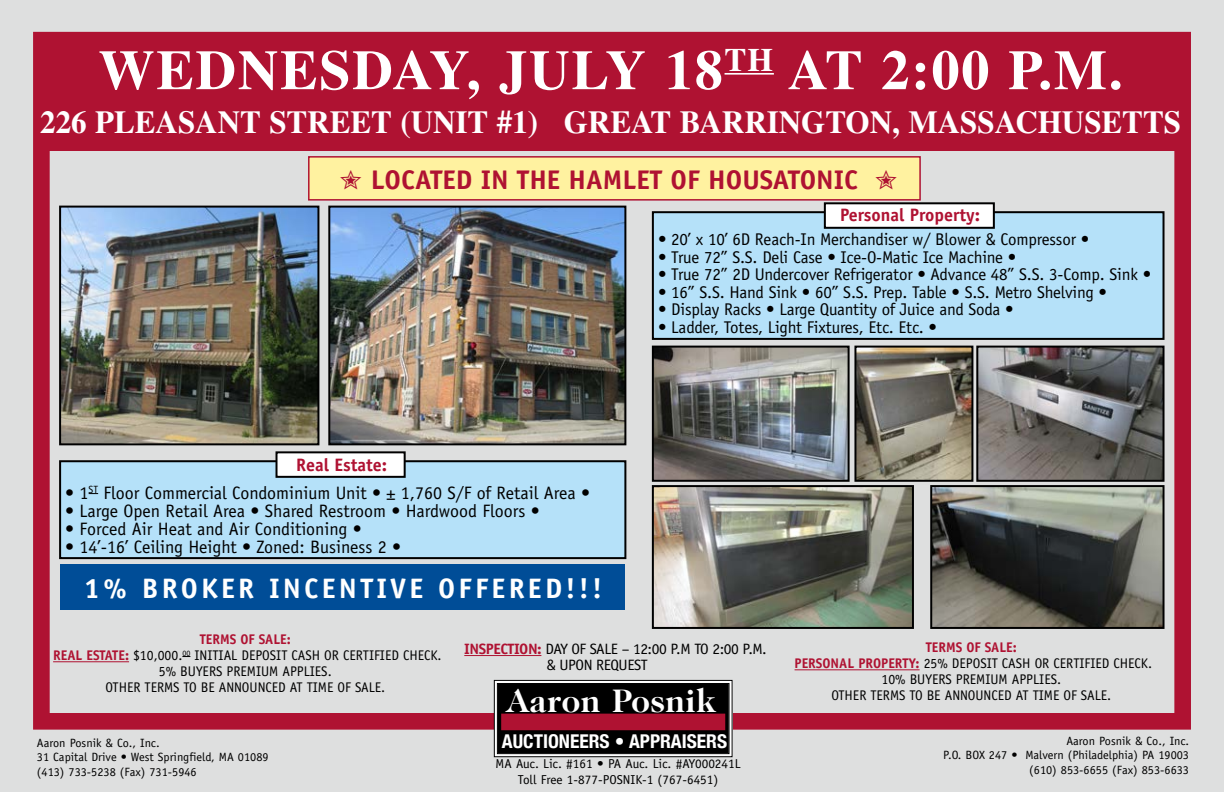
<style>
.page{position:relative;width:1224px;height:792px;background:#dedfdf}
.page>*{position:absolute;margin:0;border:0;box-sizing:border-box;transform-origin:0 0}
.t1{font:700 56px "Times";letter-spacing:.03em;color:#fff}
.t2{font:700 33.2px "Caslon 224 IT Cby BT";color:#fff}
.t3{font:700 32px "Times";color:#fff}
.t4{font:700 28.2px "Officina Sans";letter-spacing:.11em;color:#fff}
.t5{font:700 27px "Officina Sans";color:#af1232}
.t6{font:700 condensed 19px "Helvetica Neue";color:#fff}
.t7{font:18px "Officina Sans";color:#000}
.t8{font:700 18px "Officina Sans";color:#af1232}
.t9{font:17px "Officina Sans";letter-spacing:-.01em;color:#000}
.t10{font:15px/16px "Officina Sans";letter-spacing:-.03em;color:#000}
.t11{font:14px/16px "Officina Sans";color:#000;text-align:center}
.t12{font:13px/15.6px "Officina Sans";color:#000;text-align:center}
.t13{font:12px/14.4px "Officina Sans";color:#000}
.s1{font-weight:700;color:#af1232}
</style>
<div class="page">
<div style="left:33px;top:32px;width:1158px;height:698px;border:17px solid #af1232"></div>
<div style="left:36px;top:33px;width:1152px;height:118px;background:#af1232"></div>
<hr style="left:725px;top:73px;width:49px;height:2px;background:#fff">
<svg style="left:494px;top:680px;width:239px;height:77px;background:#1a1818"></svg>
<div style="left:497px;top:683px;width:232px;height:71px;border:1px solid #000"></div>
<div style="left:501px;top:714px;width:224px;height:16px;background:#af1232"></div>
<hr style="left:53px;top:661px;width:76px;height:1px;background:#af1232">
<div style="left:60px;top:461px;width:565px;height:97px;background:#b5e1f9"></div>
<div style="left:59px;top:460px;width:567px;height:99px;border:2px solid #000"></div>
<div style="left:653px;top:212px;width:511px;height:127px;background:#b5e1f9"></div>
<div style="left:652px;top:211px;width:513px;height:129px;border:2px solid #000"></div>
<img style="left:62px;top:209px;width:254px;height:233px">
<div style="left:59px;top:206px;width:260px;height:239px;border:2px solid #000"></div>
<img style="left:331px;top:209px;width:292px;height:233px">
<div style="left:328px;top:206px;width:298px;height:239px;border:2px solid #000"></div>
<div style="left:277px;top:452px;width:128px;height:25px;background:#fff"></div>
<div style="left:276px;top:451px;width:130px;height:27px;border:2px solid #000"></div>
<div style="left:825px;top:203px;width:169px;height:25px;background:#fff"></div>
<div style="left:824px;top:202px;width:171px;height:27px;border:2px solid #000"></div>
<div style="left:309px;top:157px;width:611px;height:43px;background:#fff2a0"></div>
<div style="left:308px;top:156px;width:613px;height:45px;border:2px solid #af1232"></div>
<img style="left:655px;top:349px;width:192px;height:130px">
<div style="left:652px;top:346px;width:198px;height:136px;border:2px solid #000"></div>
<img style="left:655px;top:488px;width:256px;height:138px">
<div style="left:652px;top:485px;width:262px;height:144px;border:2px solid #000"></div>
<img style="left:933px;top:488px;width:229px;height:138px">
<div style="left:930px;top:485px;width:235px;height:144px;border:2px solid #000"></div>
<img style="left:857px;top:349px;width:113px;height:130px">
<div style="left:854px;top:346px;width:119px;height:136px;border:2px solid #000"></div>
<img style="left:979px;top:349px;width:183px;height:130px">
<div style="left:976px;top:346px;width:189px;height:136px;border:2px solid #000"></div>
<div style="left:60px;top:564px;width:565px;height:46px;background:#004d97"></div>
<hr style="left:795px;top:669px;width:125px;height:1px;background:#af1232">
<hr style="left:464px;top:655px;width:77px;height:1px;background:#af1232">
<h1 class="t1" style="left:98px;top:37px;width:1026px">WEDNESDAY, JULY 18<sup>TH</sup> AT 2:00 P.M.</h1>
<h3 class="t3" style="left:40px;top:103px;width:1142px">226 PLEASANT STREET (UNIT #1) GREAT BARRINGTON, MASSACHUSETTS</h3>
<h3 class="t5" style="left:371px;top:163px;width:489px">LOCATED IN THE HAMLET OF HOUSATONIC</h3>
<p class="t8" style="left:296px;top:453px;width:92px">Real Estate:</p>
<p class="t7" style="left:65px;top:482px;width:526px">• 1<sup>ST</sup> Floor Commercial Condominium Unit • ± 1,760 S/F of Retail Area •</p>
<p class="t7" style="left:65px;top:500px;width:476px">• Large Open Retail Area • Shared Restroom • Hardwood Floors •</p>
<p class="t7" style="left:65px;top:518px;width:298px">• Forced Air Heat and Air Conditioning •</p>
<p class="t7" style="left:65px;top:536px;width:337px">• 14’-16’ Ceiling Height • Zoned: Business 2 •</p>
<h3 class="t4" style="left:84px;top:571px;width:520px">1% BROKER INCENTIVE OFFERED!!!</h3>
<p class="t8" style="left:840px;top:204px;width:142px">Personal Property:</p>
<p class="t9" style="left:658px;top:230px;width:433px">• 20’ x 10’ 6D Reach-In Merchandiser w/ Blower &amp; Compressor •</p>
<p class="t9" style="left:658px;top:247px;width:360px">• True 72” S.S. Deli Case • Ice-O-Matic Ice Machine •</p>
<p class="t9" style="left:658px;top:265px;width:495px">• True 72” 2D Undercover Refrigerator • Advance 48” S.S. 3-Comp. Sink •</p>
<p class="t9" style="left:658px;top:282px;width:451px">• 16” S.S. Hand Sink • 60” S.S. Prep. Table • S.S. Metro Shelving •</p>
<p class="t9" style="left:658px;top:300px;width:357px">• Display Racks • Large Quantity of Juice and Soda •</p>
<p class="t9" style="left:658px;top:317px;width:280px">• Ladder, Totes, Light Fixtures, Etc. Etc. •</p>
<p class="t11" style="left:53px;top:632px;width:390px"><span class="s1">TERMS OF SALE:<br>REAL ESTATE:</span> $10,000.<sup>00</sup> INITIAL DEPOSIT CASH OR CERTIFIED CHECK.<br>5% BUYERS PREMIUM APPLIES.<br>OTHER TERMS TO BE ANNOUNCED AT TIME OF SALE.</p>
<p class="t10" style="left:546px;top:641px;width:222px;text-indent:-82px"><span class="s1">INSPECTION:</span> DAY OF SALE – 12:00 P.M TO 2:00 P.M. &amp; UPON REQUEST</p>
<h2 class="t2" style="left:507px;top:680px;width:211px">Aaron Posnik</h2>
<p class="t11" style="left:795px;top:640px;width:359px"><span class="s1">TERMS OF SALE:<br>PERSONAL PROPERTY:</span> 25% DEPOSIT CASH OR CERTIFIED CHECK.<br>10% BUYERS PREMIUM APPLIES.<br>OTHER TERMS TO BE ANNOUNCED AT TIME OF SALE.</p>
<p class="t6" style="left:502px;top:730px;width:227px">AUCTIONEERS • APPRAISERS</p>
<p class="t13" style="left:37px;top:736px;width:233px">Aaron Posnik &amp; Co., Inc.<br>31 Capital Drive • West Springfield, MA 01089 (413) 733-5238 (Fax) 731-5946</p>
<p class="t13" style="left:943px;top:734px;width:247px;text-align:right">Aaron Posnik &amp; Co., Inc.<br>P.O. BOX 247 • Malvern (Philadelphia) PA 19003 (610) 853-6655 (Fax) 853-6633</p>
<p class="t12" style="left:496px;top:756px;width:247px">MA Auc. Lic. #161 • PA Auc. Lic. #AY000241L<br>Toll Free 1-877-POSNIK-1 (767-6451)</p>
</div>
